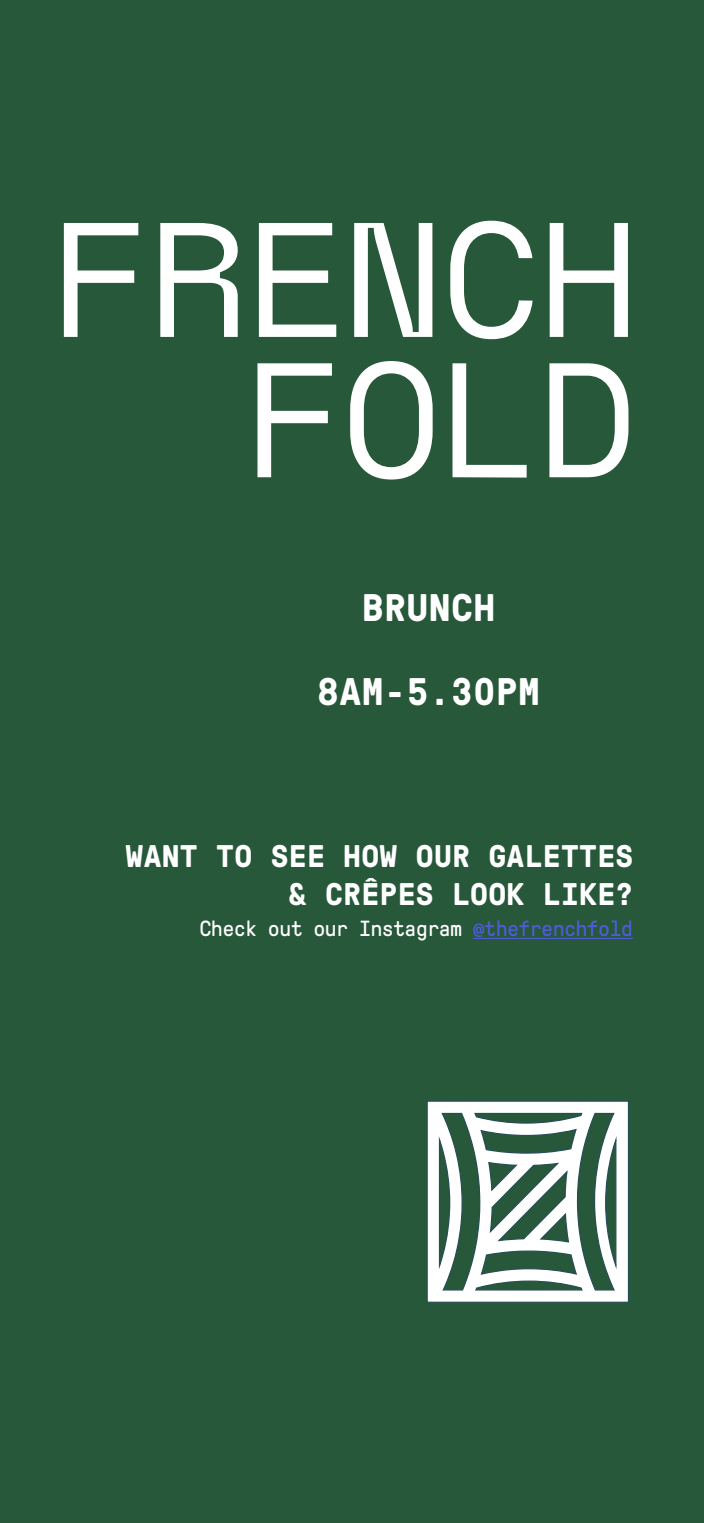
<style>
.page{position:relative;width:704px;height:1523px;background:#fff}
.page>*{position:absolute;margin:0;border:0;box-sizing:border-box;transform-origin:0 0}
.t1{font:700 38.44px "GT Pressura Pro M Trial";letter-spacing:.03em;color:#fff}
.t2{font:700 31.25px "GT Pressura Mono";letter-spacing:.03em;color:#fff}
.t3{font:21.88px "GT Pressura Mono";letter-spacing:-.03em;color:#fff}
.s1{color:#4f5cd6}
</style>
<div class="page">
<div style="left:0;top:0;width:703px;height:1522px;background:#27583a"></div>
<svg style="left:426px;top:1100px;width:203px;height:203px"></svg>
<svg style="left:64px;top:223px;width:74px;height:114px"></svg>
<svg style="left:160px;top:223px;width:77px;height:114px"></svg>
<svg style="left:259px;top:223px;width:77px;height:114px"></svg>
<svg style="left:354px;top:223px;width:78px;height:114px"></svg>
<svg style="left:450px;top:221px;width:82px;height:118px"></svg>
<svg style="left:549px;top:223px;width:78px;height:114px"></svg>
<svg style="left:257px;top:363px;width:75px;height:114px"></svg>
<svg style="left:350px;top:361px;width:82px;height:118px"></svg>
<svg style="left:452px;top:363px;width:74px;height:114px"></svg>
<svg style="left:549px;top:363px;width:79px;height:114px"></svg>
<hr style="left:472px;top:938px;width:160px;height:1px;background:#4f5cd6">
<p class="t1" style="left:362px;top:592px;width:134px">BRUNCH</p>
<p class="t1" style="left:317px;top:676px;width:223px">8AM-5.30PM</p>
<p class="t2" style="left:126px;top:840px;width:508px">WANT TO SEE HOW OUR GALETTES</p>
<p class="t2" style="left:289px;top:877px;width:345px">&amp; CRÊPES LOOK LIKE?</p>
<p class="t3" style="left:199px;top:917px;width:434px">Check out our Instagram <span class="s1">@thefrenchfold</span></p>
</div>
